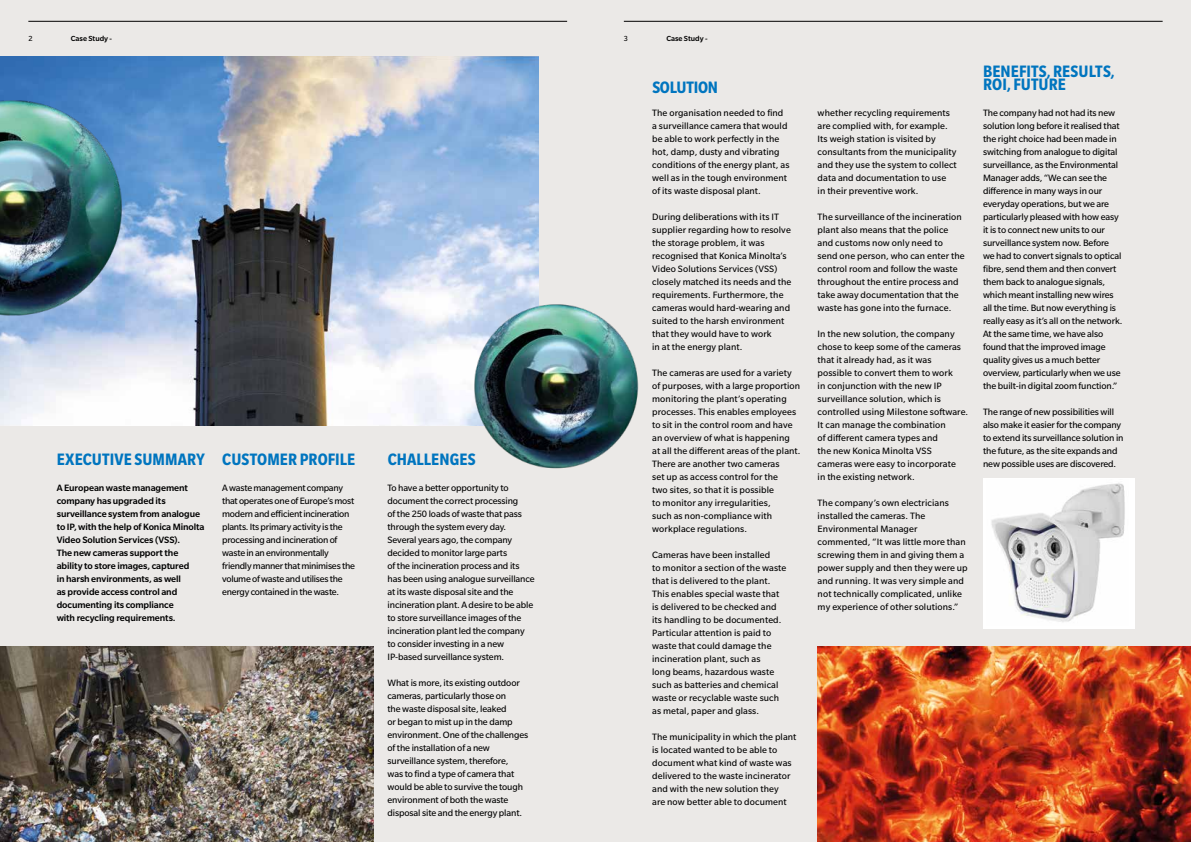
<style>
.page{position:relative;width:1191px;height:842px;background:#ebe9e7}
.page>*{position:absolute;margin:0;border:0;box-sizing:border-box;transform-origin:0 0}
.t1{font:700 condensed 18px/13px "Slate Pro";letter-spacing:.005em;color:#0075bf}
.t2{font:700 condensed 18px "Slate Pro";letter-spacing:-.015em;color:#0075bf}
.t3{font:10px/13px "Slate Pro";letter-spacing:.01em;color:#000}
.t4{font:10px/13px "Slate Pro";letter-spacing:-.01em;color:#000}
.t5{font:500 10px/13px "Slate Pro";letter-spacing:-.01em;color:#000}
.t6{font:10px/13px "Slate Pro";letter-spacing:-.025em;color:#000}
.t7{font:500 8px "Slate Pro";color:#000}
.t8{font:8px "Slate Pro";color:#000}
</style>
<div class="page">
<img style="left:0;top:57px;width:539px;height:368px">
<img style="left:0;top:646px;width:373px;height:196px">
<img style="left:817px;top:646px;width:374px;height:196px">
<div style="left:983px;top:479px;width:151px;height:150px;background:#fff"></div>
<img style="left:991px;top:483px;width:134px;height:139px">
<img style="left:470px;top:302px;width:169px;height:167px">
<img style="left:0;top:96px;width:125px;height:235px">
<hr style="left:28px;top:21px;width:539px;height:1px;background:#000">
<hr style="left:624px;top:21px;width:538px;height:1px;background:#000">
<p class="t8" style="left:28px;top:35px;width:6px">2</p>
<p class="t7" style="left:71px;top:35px;width:43px">Case Study -</p>
<p class="t8" style="left:624px;top:35px;width:6px">3</p>
<p class="t7" style="left:666px;top:35px;width:43px">Case Study -</p>
<h1 class="t1" style="left:983px;top:65px;width:133px">BENEFITS, RESULTS,<br>ROI, FUTURE</h1>
<p class="t4" style="left:983px;top:106px;width:141px">The company had not had its new solution long before it realised that the right choice had been made in switching from analogue to digital surveillance, as the Environmental<br>Manager adds, “We can see the difference in many ways in our everyday operations, but we are particularly pleased with how easy it is to connect new units to our surveillance system now. Before we had to convert signals to optical fibre, send them and then convert them back to analogue signals, which meant installing new wires all the time. But now everything is really easy as it’s all on the network.<br>At the same time, we have also found that the improved image quality gives us a much better overview, particularly when we use the built-in digital zoom function.”</p>
<p class="t4" style="left:983px;top:405px;width:142px">The range of new possibilities will also make it easier for the company to extend its surveillance solution in the future, as the site expands and</p>
<h1 class="t2" style="left:652px;top:78px;width:67px">SOLUTION</h1>
<p class="t3" style="left:652px;top:106px;width:139px">The organisation needed to find a surveillance camera that would be able to work perfectly in the hot, damp, dusty and vibrating conditions of the energy plant, as well as in the tough environment of its waste disposal plant.</p>
<p class="t3" style="left:652px;top:210px;width:141px">During deliberations with its IT supplier regarding how to resolve the storage problem, it was recognised that Konica Minolta’s<br>Video Solutions Services (VSS) closely matched its needs and the requirements. Furthermore, the cameras would hard-wearing and suited to the harsh environment that they would have to work<br>in at the energy plant.</p>
<p class="t3" style="left:652px;top:366px;width:150px">The cameras are used for a variety of purposes, with a large proportion monitoring the plant’s operating processes. This enables employees to sit in the control room and have an overview of what is happening<br>at all the different areas of the plant.<br>There are another two cameras<br>set up as access control for the<br>two sites, so that it is possible<br>to monitor any irregularities,<br>such as non-compliance with workplace regulations.</p>
<p class="t3" style="left:652px;top:548px;width:136px">Cameras have been installed<br>to monitor a section of the waste that is delivered to the plant.<br>This enables special waste that is delivered to be checked and its handling to be documented.<br>Particular attention is paid to waste that could damage the incineration plant, such as<br>long beams, hazardous waste such as batteries and chemical waste or recyclable waste such as metal, paper and glass.</p>
<p class="t3" style="left:652px;top:730px;width:146px">The municipality in which the plant is located wanted to be able to document what kind of waste was delivered to the waste incinerator and with the new solution they<br>are now better able to document</p>
<p class="t3" style="left:817px;top:106px;width:141px">whether recycling requirements are complied with, for example.<br>Its weigh station is visited by consultants from the municipality and they use the system to collect data and documentation to use<br>in their preventive work.</p>
<p class="t3" style="left:817px;top:210px;width:149px">The surveillance of the incineration plant also means that the police and customs now only need to send one person, who can enter the control room and follow the waste throughout the entire process and take away documentation that the waste has gone into the furnace.</p>
<p class="t3" style="left:817px;top:327px;width:152px">In the new solution, the company chose to keep some of the cameras that it already had, as it was possible to convert them to work<br>in conjunction with the new IP surveillance solution, which is controlled using Milestone software.<br>It can manage the combination<br>of different camera types and<br>the new Konica Minolta VSS cameras were easy to incorporate<br>in the existing network.</p>
<p class="t3" style="left:817px;top:496px;width:151px">The company’s own electricians installed the cameras. The<br>Environmental Manager commented, “It was little more than screwing them in and giving them a power supply and then they were up and running. It was very simple and not technically complicated, unlike my experience of other solutions.”</p>
<h1 class="t1" style="left:57px;top:453px;width:150px">EXECUTIVE SUMMARY</h1>
<p class="t4" style="left:983px;top:457px;width:135px">new possible uses are discovered.</p>
<p class="t5" style="left:57px;top:482px;width:149px">A European waste management company has upgraded its surveillance system from analogue to IP, with the help of Konica Minolta<br>Video Solution Services (VSS).<br>The new cameras support the ability to store images, captured<br>in harsh environments, as well<br>as provide access control and documenting its compliance<br>with recycling requirements.</p>
<h1 class="t1" style="left:222px;top:453px;width:134px">CUSTOMER PROFILE</h1>
<p class="t6" style="left:222px;top:482px;width:134px">A waste management company that operates one of Europe’s most modern and efficient incineration plants. Its primary activity is the processing and incineration of waste in an environmentally friendly manner that minimises the volume of waste and utilises the energy contained in the waste.</p>
<h1 class="t1" style="left:388px;top:453px;width:89px">CHALLENGES</h1>
<p class="t4" style="left:387px;top:482px;width:149px">To have a better opportunity to document the correct processing<br>of the 250 loads of waste that pass through the system every day.<br>Several years ago, the company decided to monitor large parts<br>of the incineration process and its has been using analogue surveillance at its waste disposal site and the incineration plant. A desire to be able to store surveillance images of the incineration plant led the company to consider investing in a new IP-based surveillance system.</p>
<p class="t4" style="left:387px;top:677px;width:142px">What is more, its existing outdoor cameras, particularly those on<br>the waste disposal site, leaked<br>or began to mist up in the damp environment. One of the challenges of the installation of a new surveillance system, therefore,<br>was to find a type of camera that would be able to survive the tough environment of both the waste disposal site and the energy plant.</p>
</div>
